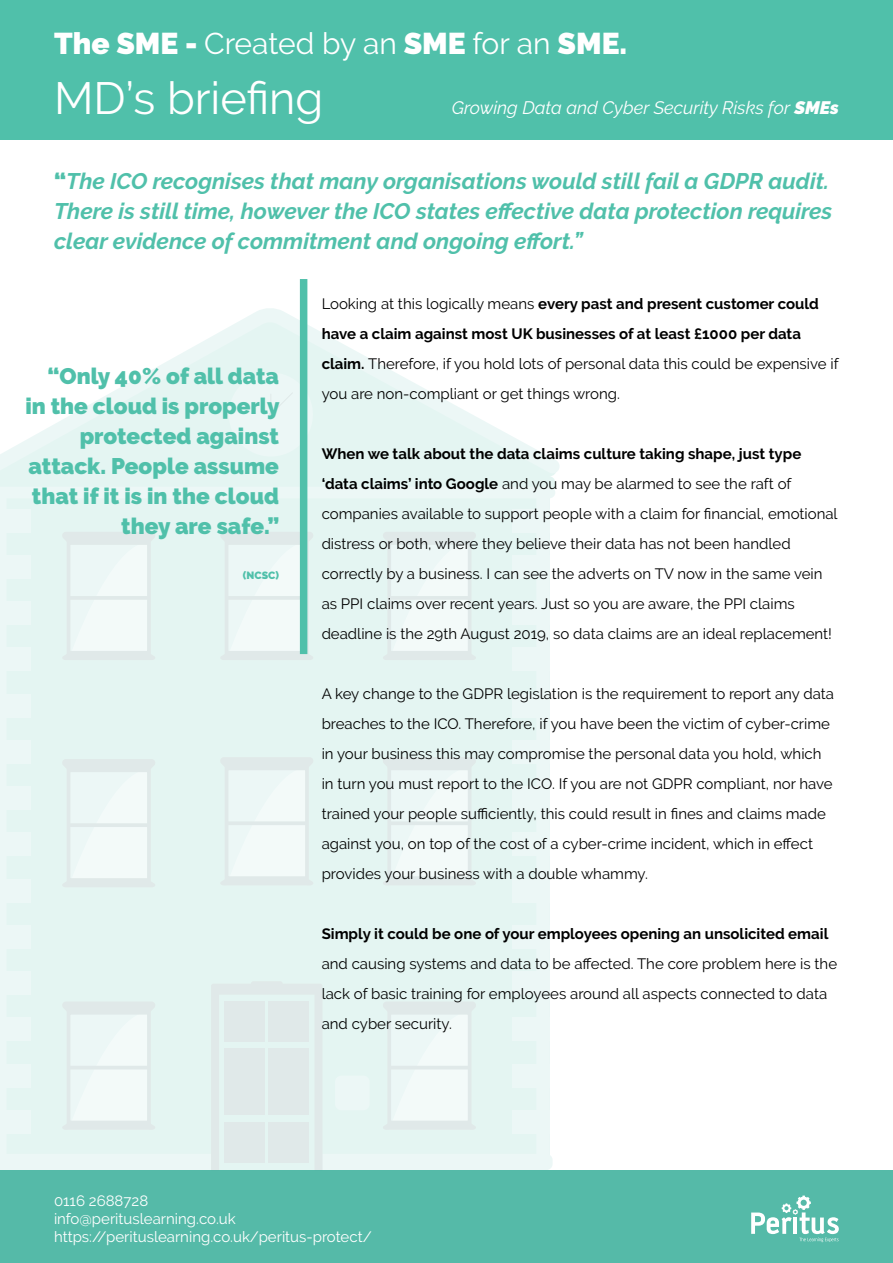
<style>
.page{position:relative;width:893px;height:1263px;background:#fff}
.page>*{position:absolute;margin:0;border:0;box-sizing:border-box;transform-origin:0 0}
.t1{font:45px "Raleway";color:#fff}
.t2{font:30px "Raleway";color:#fff}
.t3{font:italic 700 22.5px/30px "Raleway";color:#50c0aa}
.t4{font:900 22.5px/30px "Raleway";color:#50c0aa;text-align:right}
.t5{font:italic 18px "Raleway";color:#fff}
.t6{font:15px/30px "Raleway";color:#000}
.t7{font:15px/18px "Raleway";color:#fff}
.t8{font:700 15px "Raleway";color:#000}
.t9{font:900 10.5px "Raleway";color:#50c0aa}
.s1{font-weight:900}
.s2{font-weight:900;font-style:normal}
.s3{font-weight:700}
</style>
<div class="page">
<div style="left:0;top:1170px;width:893px;height:93px;background:#55baa8"></div>
<div style="left:0;top:0;width:893px;height:140px;background:#50c0aa"></div>
<svg style="left:751px;top:1195px;width:88px;height:47px"></svg>
<svg style="left:0;top:308px;width:560px;height:168px"></svg>
<svg style="left:0;top:476px;width:555px;height:694px;background:#e6f4f2"></svg>
<div style="left:300px;top:279px;width:7px;height:375px;background:#50c0aa"></div>
<h2 class="t2" style="left:54px;top:26px;width:575px"><span class="s1">The SME -</span> Created by an <span class="s1">SME</span> for an <span class="s1">SME.</span></h2>
<h1 class="t1" style="left:54px;top:72px;width:271px">MD’s briefing</h1>
<p class="t5" style="left:452px;top:97px;width:389px">Growing Data and Cyber Security Risks for <span class="s1">SMEs</span></p>
<h3 class="t3" style="left:54px;top:166px;width:780px"><span class="s2">“</span>The ICO recognises that many organisations would still fail a GDPR audit.<br>There is still time, however the ICO states effective data protection requires clear evidence of commitment and ongoing effort.”</h3>
<h3 class="t4" style="left:26px;top:361px;width:256px">“Only 40% of all data in the cloud is properly protected against attack. People assume that if it is in the cloud they are safe.”</h3>
<p class="t9" style="left:243px;top:569px;width:38px">(NCSC)</p>
<p class="t6" style="left:322px;top:289px;width:519px">Looking at this logically means <span class="s3">every past and present customer could have a claim against most UK businesses of at least £1000 per data claim.</span> Therefore, if you hold lots of personal data this could be expensive if you are non-compliant or get things wrong.</p>
<p class="t6" style="left:322px;top:439px;width:518px"><span class="s3">When we talk about the data claims culture taking shape, just type ‘data claims’ into Google</span> and you may be alarmed to see the raft of companies available to support people with a claim for financial, emotional distress or both, where they believe their data has not been handled correctly by a business. I can see the adverts on TV now in the same vein as PPI claims over recent years. Just so you are aware, the PPI claims deadline is the 29th August 2019, so data claims are an ideal replacement!</p>
<p class="t6" style="left:322px;top:679px;width:514px">A key change to the GDPR legislation is the requirement to report any data breaches to the ICO. Therefore, if you have been the victim of cyber-crime in your business this may compromise the personal data you hold, which in turn you must report to the ICO. If you are not GDPR compliant, nor have trained your people sufficiently, this could result in fines and claims made against you, on top of the cost of a cyber-crime incident, which in effect provides your business with a double whammy.</p>
<p class="t8" style="left:322px;top:925px;width:508px">Simply it could be one of your employees opening an unsolicited email</p>
<p class="t6" style="left:322px;top:949px;width:517px">and causing systems and data to be affected. The core problem here is the lack of basic training for employees around all aspects connected to data and cyber security.</p>
<p class="t7" style="left:54px;top:1192px;width:319px">0116 2688728<br>info@perituslearning.co.uk https://perituslearning.co.uk/peritus-protect/</p>
</div>
